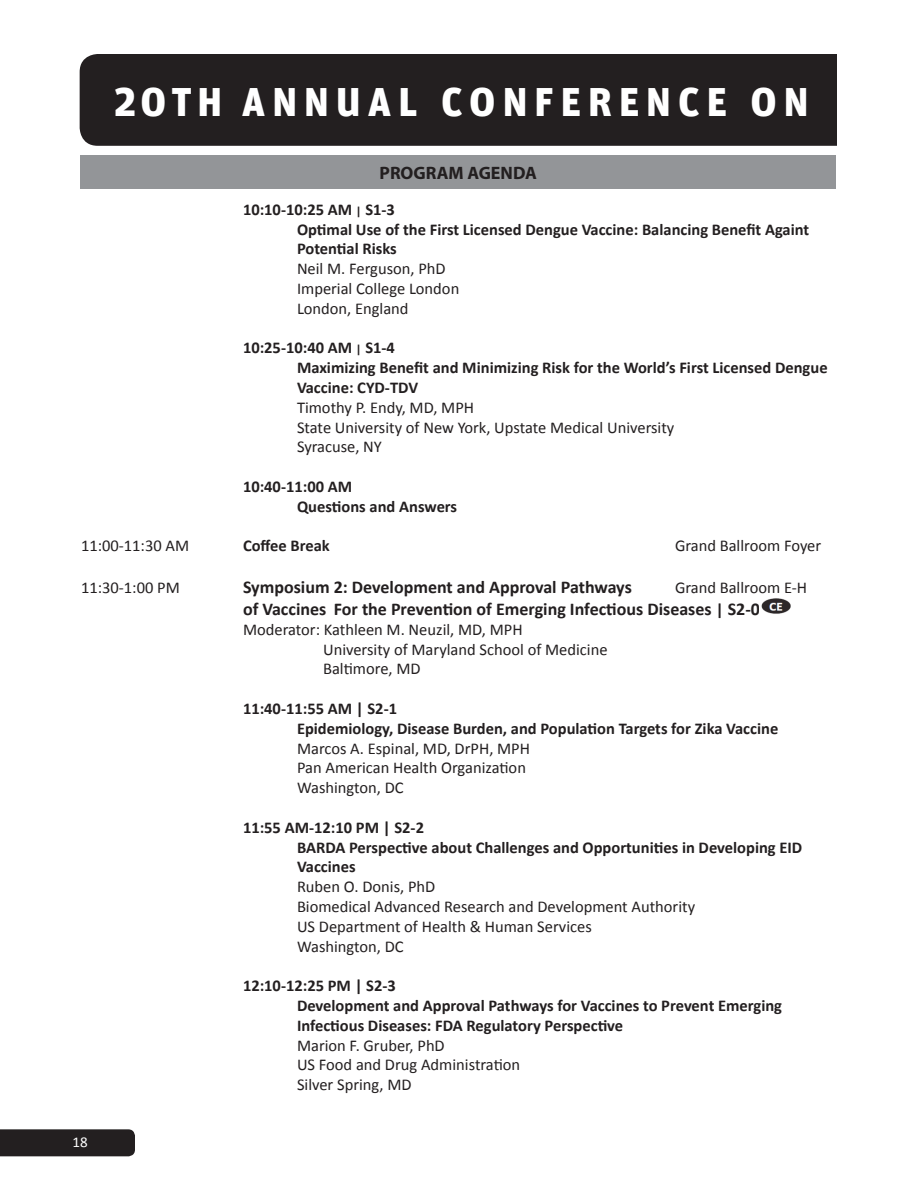
<style>
.page{position:relative;width:918px;height:1188px;background:#fff}
.page>*{position:absolute;margin:0;border:0;box-sizing:border-box;transform-origin:0 0}
.t1{font:49.5px "Unit Bold SC";letter-spacing:.09em;color:#fff}
.t2{font:700 18px "Calibri";color:#231f20}
.t3{font:700 18px "Myriad Pro";color:#231f20}
.t4{font:700 16.5px/19.8px "Calibri";color:#231f20}
.t5{font:16.5px/19.8px "Calibri";color:#231f20}
.t6{font:15px "Calibri";color:#fff}
.s1{font-size:12px}
.s2{font-size:16.5px}
</style>
<div class="page">
<div style="left:80px;top:155px;width:756px;height:34px;background:#939598"></div>
<div style="left:0;top:1129px;width:135px;height:27px;background:#231f20"></div>
<div style="left:80px;top:54px;width:757px;height:92px;background:#231f20"></div>
<img style="left:761px;top:598px;width:30px;height:16px">
<h1 class="t1" style="left:113px;top:69px;width:699px">20th annual conference on</h1>
<p class="t3" style="left:380px;top:161px;width:159px">PROGRAM AGENDA</p>
<p class="t4" style="left:243px;top:199px;width:153px">10:10-10:25 AM <span class="s1">|</span> S1-3</p>
<p class="t4" style="left:297px;top:219px;width:514px">Optimal Use of the First Licensed Dengue Vaccine: Balancing Benefit Againt<br>Potential Risks</p>
<p class="t5" style="left:297px;top:259px;width:150px">Neil M. Ferguson, PhD</p>
<p class="t5" style="left:297px;top:279px;width:164px">Imperial College London</p>
<p class="t5" style="left:297px;top:299px;width:113px">London, England</p>
<p class="t4" style="left:243px;top:338px;width:153px">10:25-10:40 AM <span class="s1">|</span> S1-4</p>
<p class="t4" style="left:297px;top:358px;width:532px">Maximizing Benefit and Minimizing Risk for the World’s First Licensed Dengue<br>Vaccine: CYD-TDV</p>
<p class="t5" style="left:297px;top:398px;width:179px">Timothy P. Endy, MD, MPH</p>
<p class="t5" style="left:297px;top:417px;width:379px">State University of New York, Upstate Medical University</p>
<p class="t5" style="left:297px;top:437px;width:87px">Syracuse, NY</p>
<p class="t4" style="left:243px;top:477px;width:111px">10:40-11:00 AM</p>
<p class="t4" style="left:297px;top:496px;width:162px">Questions and Answers</p>
<p class="t5" style="left:81px;top:536px;width:110px">11:00-11:30 AM</p>
<p class="t4" style="left:243px;top:536px;width:88px">Coffee Break</p>
<p class="t5" style="left:675px;top:536px;width:148px">Grand Ballroom Foyer</p>
<p class="t5" style="left:81px;top:578px;width:100px">11:30-1:00 PM</p>
<p class="t2" style="left:243px;top:575px;width:390px">Symposium 2: Development and Approval Pathways</p>
<p class="t5" style="left:675px;top:578px;width:134px">Grand Ballroom E-H</p>
<p class="t2" style="left:243px;top:598px;width:518px">of Vaccines For the Prevention of Emerging Infectious Diseases <span class="s2">|</span> S2-0</p>
<p class="t5" style="left:243px;top:620px;width:281px">Moderator: Kathleen M. Neuzil, MD, MPH</p>
<p class="t5" style="left:323px;top:639px;width:286px">University of Maryland School of Medicine</p>
<p class="t5" style="left:323px;top:659px;width:99px">Baltimore, MD</p>
<p class="t4" style="left:243px;top:699px;width:156px">11:40-11:55 AM | S2-1</p>
<p class="t4" style="left:297px;top:718px;width:483px">Epidemiology, Disease Burden, and Population Targets for Zika Vaccine</p>
<p class="t5" style="left:297px;top:738px;width:235px">Marcos A. Espinal, MD, DrPH, MPH</p>
<p class="t5" style="left:297px;top:758px;width:231px">Pan American Health Organization</p>
<p class="t5" style="left:297px;top:778px;width:108px">Washington, DC</p>
<p class="t4" style="left:243px;top:817px;width:183px">11:55 AM-12:10 PM | S2-2</p>
<p class="t4" style="left:297px;top:837px;width:507px">BARDA Perspective about Challenges and Opportunities in Developing EID<br>Vaccines</p>
<p class="t5" style="left:297px;top:877px;width:400px">Ruben O. Donis, PhD<br>Biomedical Advanced Research and Development Authority<br>US Department of Health &amp; Human Services</p>
<p class="t5" style="left:297px;top:936px;width:108px">Washington, DC</p>
<p class="t4" style="left:243px;top:976px;width:154px">12:10-12:25 PM | S2-3</p>
<p class="t4" style="left:297px;top:996px;width:487px">Development and Approval Pathways for Vaccines to Prevent Emerging<br>Infectious Diseases: FDA Regulatory Perspective</p>
<p class="t5" style="left:297px;top:1035px;width:149px">Marion F. Gruber, PhD</p>
<p class="t5" style="left:297px;top:1055px;width:225px">US Food and Drug Administration</p>
<p class="t5" style="left:297px;top:1075px;width:116px">Silver Spring, MD</p>
<p class="t6" style="left:73px;top:1133px;width:17px">18</p>
</div>
